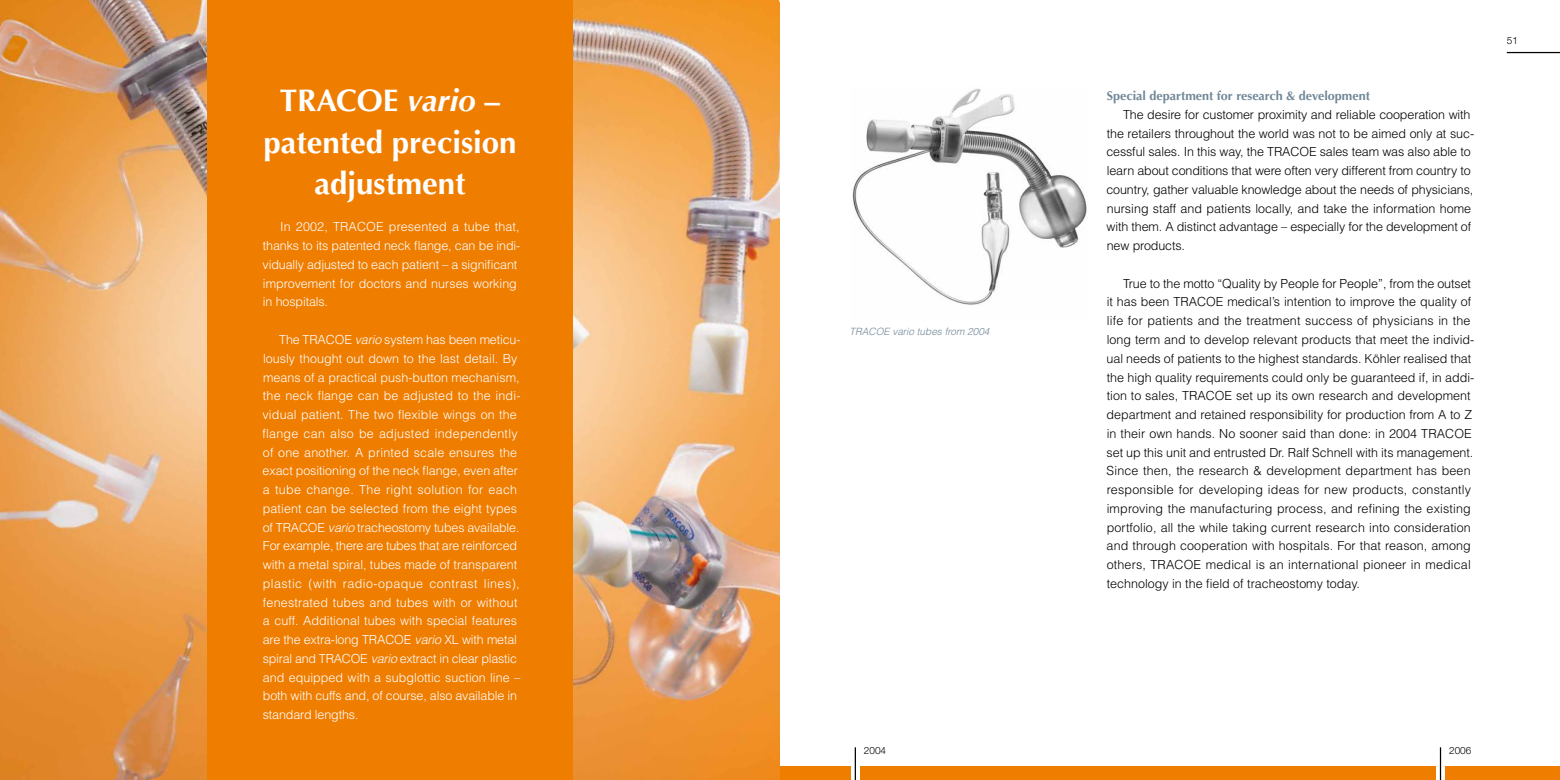
<style>
.page{position:relative;width:1560px;height:780px;background:#fff}
.page>*{position:absolute;margin:0;border:0;box-sizing:border-box;transform-origin:0 0}
.t1{font:700 31.25px/41.2px "Optima LT Std";color:#fff;text-align:center}
.t2{font:700 12.62px "Optima LT Std";color:#718798}
.t3{font:300 12.5px/18.8px "Helvetica LT Std";color:#000}
.t4{font:300 12.5px/18.8px "Helvetica LT Std";color:#fff}
.t5{font:italic 300 10px "Helvetica LT Std";color:#718798}
.t6{font:300 10px "Helvetica Neue LT Pro";color:#000}
.s1{font-style:italic}
</style>
<div class="page">
<div style="left:0;top:766px;width:1559px;height:14px;background:#ef7d00"></div>
<img style="left:572px;top:0;width:208px;height:780px">
<img style="left:0;top:0;width:207px;height:780px">
<div style="left:207px;top:0;width:365px;height:780px;background:#ef7d00"></div>
<img style="left:852px;top:89px;width:235px;height:216px">
<svg style="left:851px;top:757px;width:8px;height:23px"></svg>
<hr style="left:854px;top:747px;width:1px;height:33px;background:#000">
<svg style="left:1436px;top:757px;width:8px;height:23px"></svg>
<hr style="left:1439px;top:747px;width:1px;height:33px;background:#000">
<hr style="left:1506px;top:52px;width:53px;height:1px;background:#000">
<h1 class="t1" style="left:263px;top:80px;width:255px">TRACOE <span class="s1">vario</span> – patented precision adjustment</h1>
<p class="t4" style="left:262px;top:217px;width:259px;text-indent:18px">In 2002, TRACOE presented a tube that, thanks to its patented neck flange, can be indi&shy;vidually adjusted to each patient – a significant improvement for doctors and nurses working in hospitals.</p>
<p class="t4" style="left:262px;top:330px;width:259px;text-indent:17px">The TRACOE <span class="s1">vario</span> system has been meticu&shy;lously thought out down to the last detail. By means of a practical push-button mechanism, the neck flange can be adjusted to the indi&shy;vidual patient. The two flexible wings on the flange can also be adjusted independently of one another. A printed scale ensures the exact positioning of the neck flange, even after a tube change. The right solution for each patient can be selected from the eight types of TRACOE <span class="s1">vario</span> tracheostomy tubes available.<br>For example, there are tubes that are reinforced with a metal spiral, tubes made of transparent plastic (with radio-opaque contrast lines), fenestrated tubes and tubes with or without a cuff. Additional tubes with special features are the extra-long TRACOE <span class="s1">vario</span> XL with metal spiral and TRACOE <span class="s1">vario</span> extract in clear plastic and equipped with a subglottic suction line – both with cuffs and, of course, also available in standard lengths.</p>
<p class="t5" style="left:849px;top:325px;width:141px">TRACOE vario tubes from 2004</p>
<p class="t2" style="left:1106px;top:88px;width:265px">Special department for research &amp; development</p>
<p class="t3" style="left:1106px;top:105px;width:369px;text-indent:17px">The desire for customer proximity and reliable cooperation with the retailers throughout the world was not to be aimed only at suc&shy;cessful sales. In this way, the TRACOE sales team was also able to learn about conditions that were often very different from country to country, gather valuable knowledge about the needs of physicians, nursing staff and patients locally, and take the information home with them. A distinct advantage – especially for the development of new products.</p>
<p class="t3" style="left:1106px;top:274px;width:369px;text-indent:17px">True to the motto “Quality by People for People”, from the outset it has been TRACOE medical’s intention to improve the quality of life for patients and the treatment success of physicians in the long term and to develop relevant products that meet the individ&shy;ual needs of patients to the highest standards. Köhler realised that the high quality requirements could only be guaranteed if, in addi&shy;tion to sales, TRACOE set up its own research and development department and retained responsibility for production from A to Z in their own hands. No sooner said than done: in 2004 TRACOE set up this unit and entrusted Dr. Ralf Schnell with its management.<br>Since then, the research &amp; development department has been responsible for developing ideas for new products, constantly improving the manufacturing process, and refining the existing portfolio, all the while taking current research into consideration and through cooperation with hospitals. For that reason, among others, TRACOE medical is an international pioneer in medical technology in the field of tracheostomy today.</p>
<p class="t6" style="left:1506px;top:34px;width:13px">51</p>
<p class="t6" style="left:863px;top:744px;width:24px">2004</p>
<p class="t6" style="left:1448px;top:744px;width:24px">2006</p>
</div>
